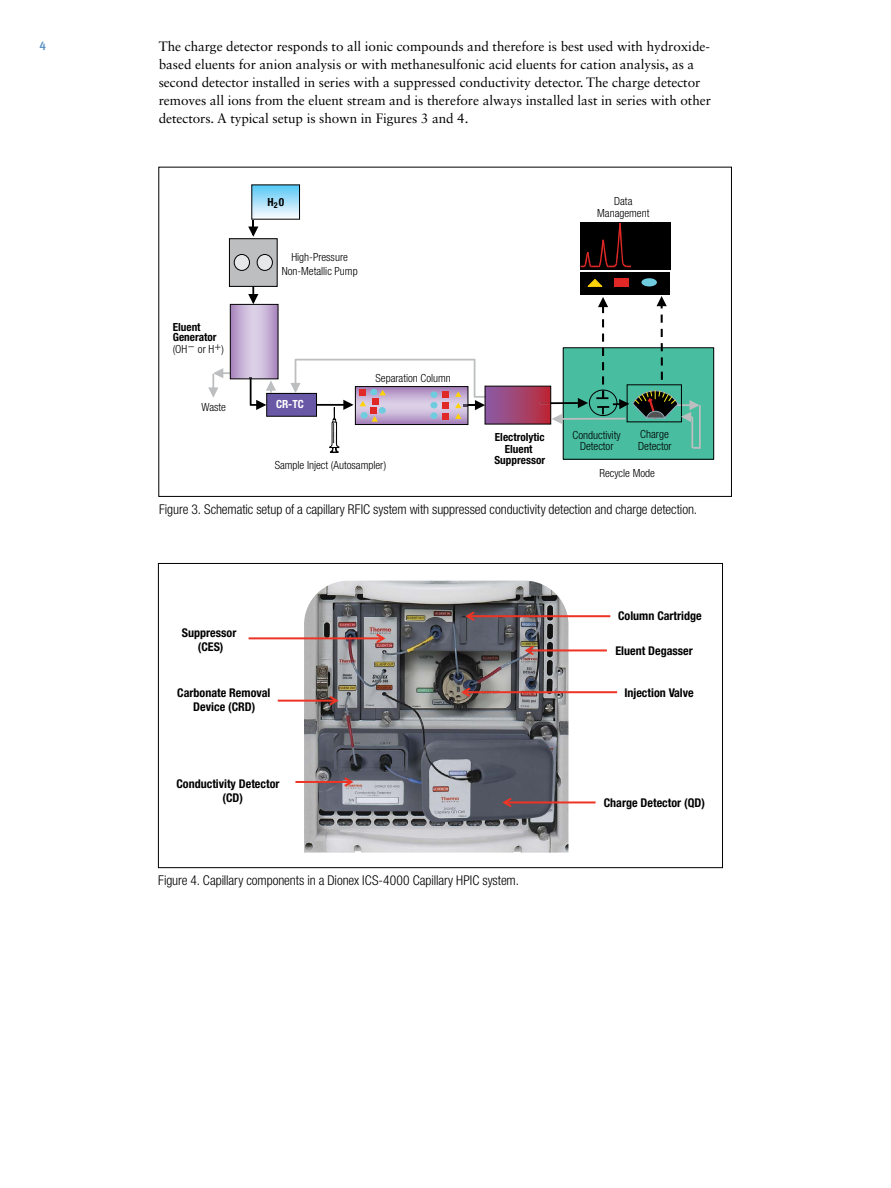
<style>
.page{position:relative;width:891px;height:1188px;background:#fff}
.page>*{position:absolute;margin:0;border:0;box-sizing:border-box;transform-origin:0 0}
.t1{font:13.5px/18px "Sabon LT Std";letter-spacing:-.005em;color:#000}
.t2{font:300 condensed 13.5px "Helvetica Neue LT Std";letter-spacing:-.005em;color:#000}
.t3{font:700 condensed 12px/14.1px "Helvetica Neue LT Std";color:#000;text-align:center}
.t4{font:500 12px "Meta OT";color:#4f8abe}
.t5{font:300 condensed 11.25px/11.2px "Helvetica Neue LT Std";color:#000;text-align:center}
.t6{font:700 condensed 11.25px/11.7px "Helvetica Neue LT Std";color:#000}
.t7{font:700 condensed 11.25px "Helvetica Neue LT Std";color:#fff}
</style>
<div class="page">
<div style="left:563px;top:348px;width:151px;height:111px;background:#48bda0"></div>
<div style="left:563px;top:347px;width:151px;height:113px;border:1px solid #000"></div>
<svg style="left:248px;top:287px;width:10px;height:17px"></svg>
<hr style="left:252px;top:213px;width:2px;height:22px;background:#000">
<svg style="left:248px;top:227px;width:10px;height:10px"></svg>
<svg style="left:213px;top:368px;width:17px;height:10px"></svg>
<hr style="left:212px;top:374px;width:2px;height:22px;background:#bcbec0">
<svg style="left:208px;top:387px;width:10px;height:11px"></svg>
<hr style="left:540px;top:402px;width:46px;height:2px;background:#000">
<svg style="left:578px;top:398px;width:10px;height:10px"></svg>
<div style="left:230px;top:304px;width:48px;height:75px;border:1px solid #000"></div>
<img style="left:253px;top:186px;width:45px;height:31px">
<div style="left:267px;top:393px;width:50px;height:23px;background:#6958a6"></div>
<div style="left:266px;top:393px;width:51px;height:24px;border:1px solid #000"></div>
<svg style="left:250px;top:377px;width:26px;height:33px"></svg>
<div style="left:229px;top:238px;width:49px;height:49px;background:#bcbec0;border:1px solid #000"></div>
<div style="left:234px;top:254px;width:15px;height:16px;background:#e6e7e8;border-radius:50%"></div>
<div style="left:234px;top:254px;width:16px;height:17px;border:1px solid #000;border-radius:50%"></div>
<div style="left:257px;top:254px;width:15px;height:16px;background:#e6e7e8;border-radius:50%"></div>
<div style="left:257px;top:254px;width:16px;height:17px;border:1px solid #000;border-radius:50%"></div>
<div style="left:580px;top:222px;width:90px;height:48px;background:#000"></div>
<svg style="left:581px;top:223px;width:50px;height:44px"></svg>
<div style="left:580px;top:272px;width:90px;height:23px;background:#000"></div>
<div style="left:614px;top:278px;width:14px;height:9px;background:#e02826"></div>
<svg style="left:587px;top:279px;width:16px;height:8px"></svg>
<div style="left:641px;top:278px;width:16px;height:8px;background:#6eccde;border-radius:50%"></div>
<img style="left:487px;top:388px;width:62px;height:34px">
<svg style="left:540px;top:402px;width:9px;height:2px"></svg>
<svg style="left:290px;top:359px;width:196px;height:94px"></svg>
<hr style="left:699px;top:405px;width:2px;height:44px;background:#bcbec0">
<svg style="left:693px;top:447px;width:6px;height:2px"></svg>
<hr style="left:691px;top:417px;width:2px;height:31px;background:#bcbec0">
<div style="left:589px;top:390px;width:28px;height:26px;border:1px solid #000;border-radius:50%"></div>
<svg style="left:596px;top:296px;width:104px;height:126px"></svg>
<hr style="left:554px;top:418px;width:72px;height:2px;background:#bcbec0">
<svg style="left:552px;top:414px;width:10px;height:10px"></svg>
<img style="left:304px;top:581px;width:264px;height:272px">
<hr style="left:295px;top:781px;width:56px;height:2px;background:#ee3424">
<svg style="left:344px;top:777px;width:9px;height:10px"></svg>
<hr style="left:504px;top:801px;width:92px;height:2px;background:#ee3424">
<svg style="left:502px;top:798px;width:10px;height:9px"></svg>
<hr style="left:278px;top:700px;width:59px;height:2px;background:#ee3424">
<svg style="left:329px;top:696px;width:10px;height:9px"></svg>
<hr style="left:249px;top:637px;width:134px;height:2px;background:#ee3424">
<svg style="left:376px;top:634px;width:9px;height:9px"></svg>
<hr style="left:463px;top:691px;width:154px;height:2px;background:#ee3424">
<svg style="left:461px;top:688px;width:9px;height:9px"></svg>
<hr style="left:467px;top:615px;width:143px;height:2px;background:#ee3424">
<svg style="left:465px;top:612px;width:10px;height:9px"></svg>
<hr style="left:527px;top:649px;width:80px;height:2px;background:#ee3424">
<svg style="left:525px;top:646px;width:9px;height:9px"></svg>
<div style="left:158px;top:563px;width:565px;height:305px;border:1px solid #000"></div>
<p class="t4" style="left:40px;top:37px;width:8px">4</p>
<p class="t1" style="left:159px;top:37px;width:554px">The charge detector responds to all ionic compounds and therefore is best used with hydroxide&shy;based eluents for anion analysis or with methanesulfonic acid eluents for cation analysis, as a second detector installed in series with a suppressed conductivity detector. The charge detector removes all ions from the eluent stream and is therefore always installed last in series with other detectors. A typical setup is shown in Figures 3 and 4.</p>
<p class="t6" style="left:173px;top:322px;width:45px;line-height:10.2px">Eluent<br>Generator</p>
<p class="t5" style="left:173px;top:343px;width:53px">(OH– or H+)</p>
<p class="t5" style="left:202px;top:401px;width:26px">Waste</p>
<p class="t6" style="left:268px;top:196px;width:18px">H<sub>2</sub>0</p>
<p class="t5" style="left:282px;top:251px;width:77px;line-height:13.5px">High-Pressure<br>Non-Metallic Pump</p>
<p class="t7" style="left:276px;top:398px;width:29px">CR-TC</p>
<p class="t5" style="left:376px;top:372px;width:77px">Separation Column</p>
<p class="t5" style="left:275px;top:460px;width:113px">Sample Inject (Autosampler)</p>
<p class="t5" style="left:597px;top:196px;width:54px">Data<br>Management</p>
<p class="t6" style="left:494px;top:431px;width:52px;text-align:center">Electrolytic<br>Eluent<br>Suppressor</p>
<p class="t5" style="left:573px;top:429px;width:49px">Conductivity<br>Detector</p>
<p class="t5" style="left:638px;top:428px;width:35px;line-height:12.3px;text-align:left">Charge<br>Detector</p>
<p class="t5" style="left:599px;top:467px;width:57px">Recycle Mode</p>
<p class="t2" style="left:159px;top:501px;width:539px">Figure 3. Schematic setup of a capillary RFIC system with suppressed conductivity detection and charge detection.</p>
<p class="t3" style="left:182px;top:626px;width:56px">Suppressor (CES)</p>
<p class="t3" style="left:177px;top:685px;width:95px">Carbonate Removal<br>Device (CRD)</p>
<p class="t3" style="left:223px;top:777px;width:58px;text-align:left;text-indent:-46px">Conductivity Detector (CD)</p>
<p class="t2" style="left:158px;top:873px;width:362px">Figure 4. Capillary components in a Dionex ICS-4000 Capillary HPIC system.</p>
<p class="t3" style="left:618px;top:608px;width:85px">Column Cartridge</p>
<p class="t3" style="left:615px;top:644px;width:79px">Eluent Degasser</p>
<p class="t3" style="left:624px;top:685px;width:71px">Injection Valve</p>
<p class="t3" style="left:604px;top:796px;width:103px">Charge Detector (QD)</p>
</div>
